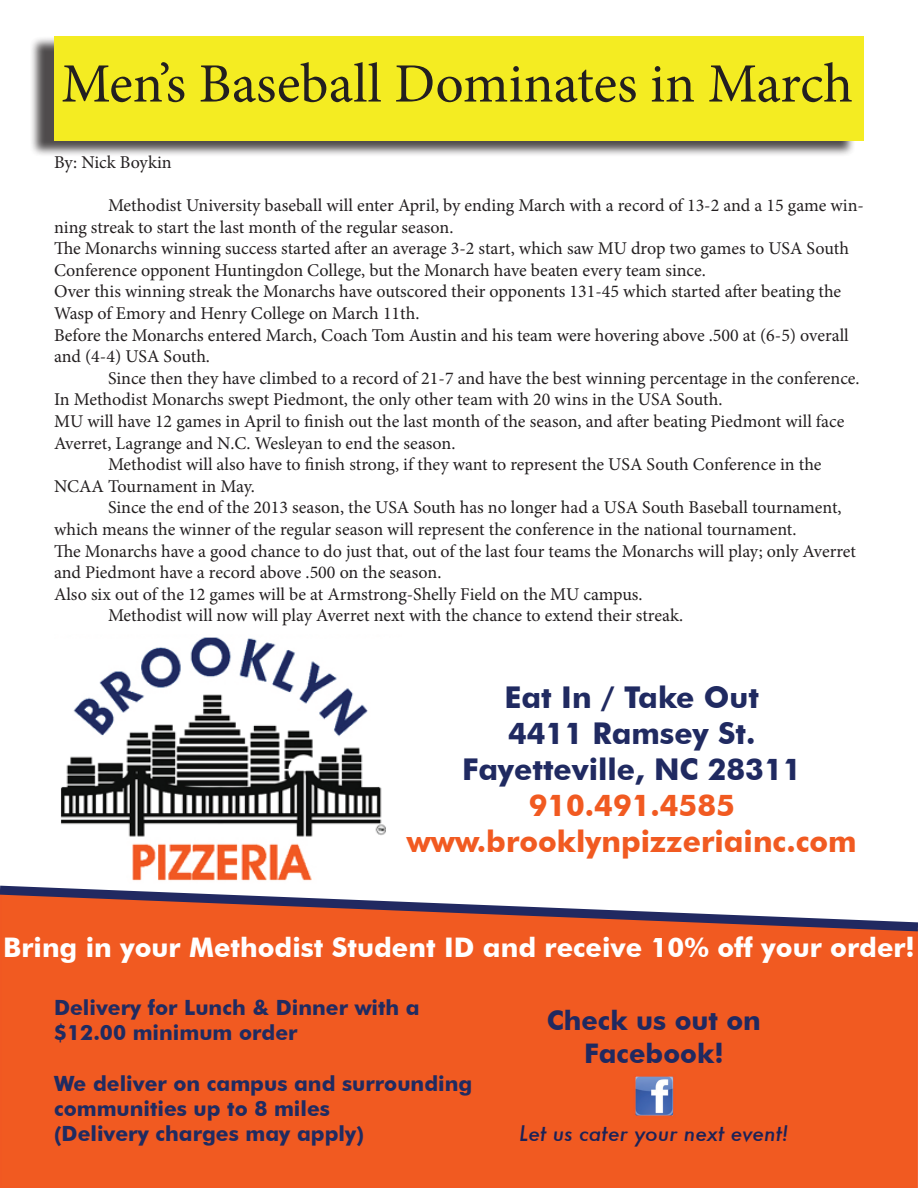
<style>
.page{position:relative;width:918px;height:1188px;background:#fff}
.page>*{position:absolute;margin:0;border:0;box-sizing:border-box;transform-origin:0 0}
.t1{font:55.5px "Minion Pro";color:#231f20}
.t2{font:700 30px/36px "Futura BT";color:#202a61;text-align:center}
.t3{font:700 30px/36px "Futura BT";color:#f15a21;text-align:center}
.t4{font:700 27px "Futura BT";color:#fff}
.t5{font:700 27px/32.4px "Futura BT";color:#202960;text-align:center}
.t6{font:700 21px/25.2px "Futura BT";color:#202b61}
.t7{font:italic 500 21px "Futura";color:#1c2257}
.t8{font:18px/21.6px "Minion Pro";letter-spacing:-.005em;color:#231f20}
</style>
<div class="page">
<div style="left:0;top:936px;width:918px;height:252px;background:#f15a21"></div>
<img style="left:61px;top:637px;width:325px;height:244px">
<img style="left:637px;top:1078px;width:35px;height:36px">
<div style="left:633px;top:1074px;width:43px;height:44px;border:3px solid #f15822"></div>
<svg style="left:0;top:885px;width:918px;height:51px"></svg>
<div style="left:30px;top:36px;width:826px;height:121px;background:#231f20;opacity:.8"></div>
<div style="left:54px;top:36px;width:810px;height:104px;background:#f4ec22"></div>
<h1 class="t1" style="left:61px;top:47px;width:793px">Men’s Baseball Dominates in March</h1>
<p class="t8" style="left:54px;top:151px;width:119px">By: Nick Boykin</p>
<p class="t8" style="left:54px;top:195px;width:811px;text-indent:54px">Methodist University baseball will enter April, by ending March with a record of 13-2 and a 15 game win&shy;ning streak to start the last month of the regular season.<br>The Monarchs winning success started after an average 3-2 start, which saw MU drop two games to USA South Conference opponent Huntingdon College, but the Monarch have beaten every team since.<br>Over this winning streak the Monarchs have outscored their opponents 131-45 which started after beating the Wasp of Emory and Henry College on March 11th.<br>Before the Monarchs entered March, Coach Tom Austin and his team were hovering above .500 at (6-5) overall and (4-4) USA South.</p>
<p class="t8" style="left:108px;top:367px;width:753px">Since then they have climbed to a record of 21-7 and have the best winning percentage in the conference.</p>
<p class="t8" style="left:54px;top:389px;width:670px">In Methodist Monarchs swept Piedmont, the only other team with 20 wins in the USA South.</p>
<p class="t8" style="left:54px;top:411px;width:792px">MU will have 12 games in April to finish out the last month of the season, and after beating Piedmont will face</p>
<p class="t8" style="left:54px;top:432px;width:403px">Averret, Lagrange and N.C. Wesleyan to end the season.</p>
<p class="t8" style="left:108px;top:454px;width:715px">Methodist will also have to finish strong, if they want to represent the USA South Conference in the</p>
<p class="t8" style="left:54px;top:475px;width:202px">NCAA Tournament in May.</p>
<p class="t8" style="left:108px;top:497px;width:735px">Since the end of the 2013 season, the USA South has no longer had a USA South Baseball tournament,</p>
<p class="t8" style="left:54px;top:519px;width:744px">which means the winner of the regular season will represent the conference in the national tournament.</p>
<p class="t8" style="left:54px;top:540px;width:804px">The Monarchs have a good chance to do just that, out of the last four teams the Monarchs will play; only Averret</p>
<p class="t8" style="left:54px;top:562px;width:389px">and Piedmont have a record above .500 on the season.</p>
<p class="t8" style="left:54px;top:583px;width:590px">Also six out of the 12 games will be at Armstrong-Shelly Field on the MU campus.</p>
<p class="t8" style="left:108px;top:605px;width:577px">Methodist will now will play Averret next with the chance to extend their streak.</p>
<h2 class="t2" style="left:462px;top:679px;width:341px">Eat In / Take Out<br>4411 Ramsey St.<br>Fayetteville, NC 28311</h2>
<h2 class="t3" style="left:407px;top:787px;width:451px">910.491.4585 www.brooklynpizzeriainc.com</h2>
<h3 class="t4" style="left:3px;top:931px;width:913px">Bring in your Methodist Student ID and receive 10% off your order!</h3>
<p class="t6" style="left:54px;top:995px;width:367px">Delivery for Lunch &amp; Dinner with a $12.00 minimum order</p>
<p class="t6" style="left:54px;top:1070px;width:420px">We deliver on campus and surrounding communities up to 8 miles<br>(Delivery charges may apply)</p>
<h3 class="t5" style="left:547px;top:1004px;width:216px">Check us out on<br>Facebook!</h3>
<p class="t7" style="left:519px;top:1119px;width:271px">Let us cater your next event!</p>
</div>
